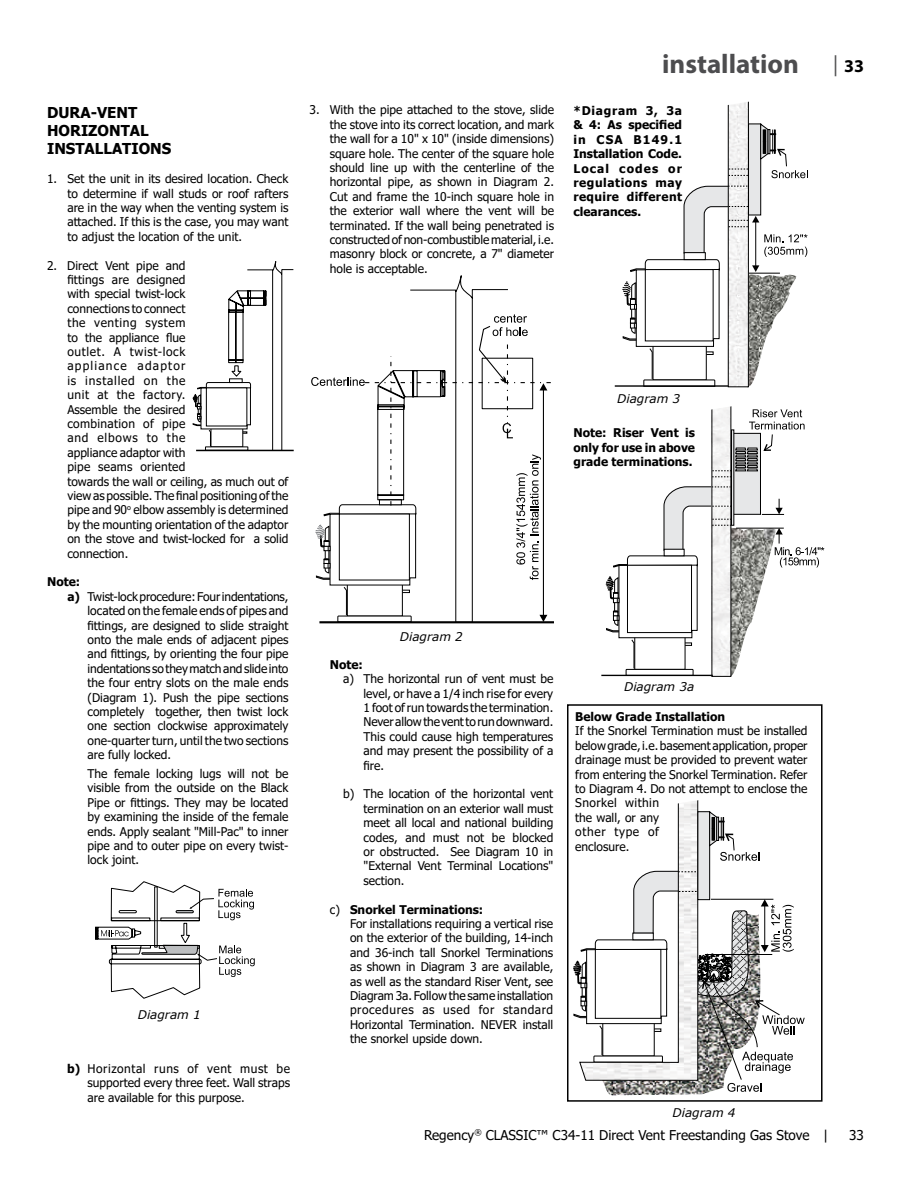
<style>
.page{position:relative;width:918px;height:1188px;background:#fff}
.page>*{position:absolute;margin:0;border:0;box-sizing:border-box;transform-origin:0 0}
.t1{font:700 27px "Myriad Pro";color:#4d4d4f}
.t2{font:700 18px "Myriad Pro";color:#000}
.t3{font:700 15px/18px "Tahoma";color:#000}
.t4{font:13.5px "Tahoma";color:#000}
.t5{font:12px/14.4px "Tahoma";color:#000;text-align:justify}
.t6{font:700 12px/14.4px "Tahoma";color:#000;text-align:justify}
.t7{font:italic 12px "Verdana";color:#000}
.s1{font-weight:700}
.s2{font-weight:400;font-size:21px;color:#4d4d4f}
</style>
<div class="page">
<img style="left:731px;top:528px;width:44px;height:149px">
<div style="left:732px;top:433px;width:28px;height:81px;background:#e6e7e8"></div>
<div style="left:732px;top:433px;width:29px;height:81px;border:1px solid #000"></div>
<img style="left:714px;top:478px;width:15px;height:9px">
<svg style="left:604px;top:487px;width:127px;height:189px"></svg>
<div style="left:731px;top:430px;width:3px;height:95px;border:1px solid #000"></div>
<hr style="left:736px;top:528px;width:48px;height:1px;background:#000">
<svg style="left:762px;top:499px;width:22px;height:16px"></svg>
<svg style="left:775px;top:528px;width:49px;height:40px"></svg>
<svg style="left:711px;top:406px;width:94px;height:72px"></svg>
<hr style="left:601px;top:675px;width:112px;height:1px;background:#000">
<hr style="left:615px;top:385px;width:118px;height:2px;background:#000">
<svg style="left:622px;top:101px;width:186px;height:286px"></svg>
<svg style="left:573px;top:800px;width:232px;height:292px"></svg>
<div style="left:567px;top:704px;width:256px;height:398px;border:2px solid #000"></div>
<hr style="left:319px;top:621px;width:235px;height:2px;background:#000">
<svg style="left:410px;top:275px;width:98px;height:39px"></svg>
<svg style="left:311px;top:314px;width:243px;height:308px"></svg>
<svg style="left:192px;top:261px;width:102px;height:189px"></svg>
<div style="left:206px;top:387px;width:41px;height:39px;background:#fff;border:1px solid #000"></div>
<hr style="left:196px;top:450px;width:98px;height:1px;background:#000">
<svg style="left:95px;top:882px;width:160px;height:116px"></svg>
<p class="t3" style="left:47px;top:105px;width:126px">DURA-VENT<br>HORIZONTAL<br>INSTALLATIONS</p>
<p class="t5" style="left:67px;top:172px;width:223px;text-indent:-20px">1. Set the unit in its desired location. Check to determine if wall studs or roof rafters are in the way when the venting system is attached. If this is the case, you may want to adjust the location of the unit.</p>
<p class="t5" style="left:67px;top:259px;width:223px;text-align:left;text-indent:-20px">2. Direct Vent pipe and<br>fittings are designed<br>with special twist-lock<br>connections to connect<br>the venting system<br>to the appliance flue<br>outlet. A twist-lock<br>appliance adaptor<br>is installed on the<br>unit at the factory.<br>Assemble the desired<br>combination of pipe<br>and elbows to the<br>appliance adaptor with<br>pipe seams oriented<br>towards the wall or ceiling, as much out of view as possible. The final positioning of the pipe and 90<sup>o</sup> elbow assembly is determined by the mounting orientation of the adaptor on the stove and twist-locked for a solid connection.</p>
<p class="t6" style="left:47px;top:575px;width:35px">Note:</p>
<p class="t5" style="left:67px;top:590px;width:223px"><span class="s1">a)</span> Twist-lock procedure: Four indentations,</p>
<p class="t5" style="left:88px;top:604px;width:202px">located on the female ends of pipes and</p>
<p class="t5" style="left:88px;top:619px;width:202px">fittings, are designed to slide straight</p>
<p class="t5" style="left:88px;top:633px;width:202px">onto the male ends of adjacent pipes</p>
<p class="t5" style="left:88px;top:647px;width:202px">and fittings, by orienting the four pipe</p>
<p class="t5" style="left:88px;top:662px;width:202px">indentations so they match and slide into</p>
<p class="t5" style="left:88px;top:676px;width:202px">the four entry slots on the male ends</p>
<p class="t5" style="left:88px;top:691px;width:202px">(Diagram 1). Push the pipe sections</p>
<p class="t5" style="left:88px;top:705px;width:202px">completely together, then twist lock</p>
<p class="t5" style="left:88px;top:719px;width:202px">one section clockwise approximately</p>
<p class="t5" style="left:88px;top:734px;width:202px">one-quarter turn, until the two sections</p>
<p class="t5" style="left:88px;top:748px;width:85px">are fully locked.</p>
<p class="t5" style="left:88px;top:767px;width:202px">The female locking lugs will not be visible from the outside on the Black Pipe or fittings. They may be located by examining the inside of the female ends. Apply sealant "Mill-Pac" to inner pipe and to outer pipe on every twist&shy;lock joint.</p>
<p class="t7" style="left:138px;top:1006px;width:65px">Diagram 1</p>
<p class="t5" style="left:88px;top:1062px;width:204px;text-indent:-20px"><span class="s1">b)</span> Horizontal runs of vent must be supported every three feet. Wall straps are available for this purpose.</p>
<p class="t5" style="left:330px;top:103px;width:226px;text-indent:-20px">3. With the pipe attached to the stove, slide the stove into its correct location, and mark the wall for a 10" x 10" (inside dimensions) square hole. The center of the square hole should line up with the centerline of the horizontal pipe, as shown in Diagram 2.<br>Cut and frame the 10-inch square hole in the exterior wall where the vent will be terminated. If the wall being penetrated is constructed of non-combustible material, i.e. masonry block or concrete, a 7" diameter hole is acceptable.</p>
<h1 class="t1" style="left:662px;top:46px;width:138px">installation</h1>
<h2 class="t2" style="left:833px;top:54px;width:32px"><span class="s2">|</span> 33</h2>
<p class="t6" style="left:573px;top:104px;width:110px">*Diagram 3, 3a &amp; 4: As specified in CSA B149.1<br>Installation Code.<br>Local codes or regulations may require different clearances.</p>
<p class="t7" style="left:617px;top:390px;width:65px">Diagram 3</p>
<p class="t6" style="left:574px;top:426px;width:123px">Note: Riser Vent is only for use in above grade terminations.</p>
<p class="t7" style="left:400px;top:628px;width:65px">Diagram 2</p>
<p class="t6" style="left:330px;top:658px;width:35px">Note:</p>
<p class="t5" style="left:364px;top:672px;width:191px;text-indent:-20px">a) The horizontal run of vent must be level, or have a 1/4 inch rise for every 1 foot of run towards the termination.<br>Never allow the vent to run downward.<br>This could cause high temperatures and may present the possibility of a fire.</p>
<p class="t5" style="left:364px;top:787px;width:191px;text-indent:-20px">b) The location of the horizontal vent termination on an exterior wall must meet all local and national building codes, and must not be blocked or obstructed. See Diagram 10 in "External Vent Terminal Locations" section.</p>
<p class="t5" style="left:350px;top:903px;width:205px;text-align:left;text-indent:-20px">c) <span class="s1">Snorkel Terminations:<br></span>For installations requiring a vertical rise on the exterior of the building, 14-inch and 36-inch tall Snorkel Terminations as shown in Diagram 3 are available, as well as the standard Riser Vent, see Diagram 3a. Follow the same installation procedures as used for standard Horizontal Termination. NEVER install the snorkel upside down.</p>
<p class="t7" style="left:624px;top:678px;width:72px">Diagram 3a</p>
<p class="t6" style="left:575px;top:710px;width:152px">Below Grade Installation</p>
<p class="t5" style="left:575px;top:725px;width:234px;text-align:left">If the Snorkel Termination must be installed below grade, i.e. basement application, proper drainage must be provided to prevent water from entering the Snorkel Termination. Refer to Diagram 4. Do not attempt to enclose the<br>Snorkel within<br>the wall, or any<br>other type of<br>enclosure.</p>
<p class="t7" style="left:673px;top:1105px;width:65px">Diagram 4</p>
<p class="t4" style="left:424px;top:1126px;width:406px">Regency<sup>®</sup> CLASSIC™ C34-11 Direct Vent Freestanding Gas Stove |</p>
<p class="t4" style="left:849px;top:1126px;width:16px">33</p>
</div>
